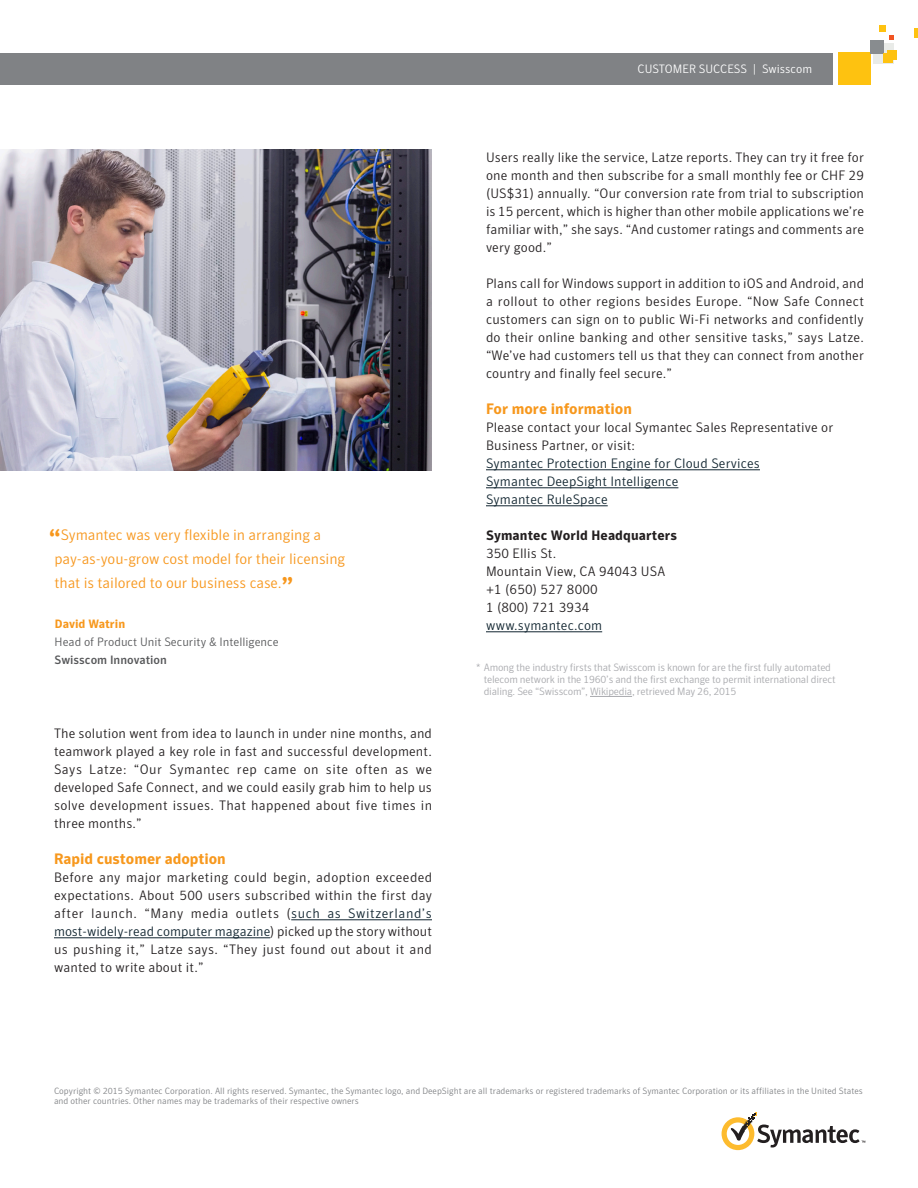
<style>
.page{position:relative;width:918px;height:1188px;background:#fff}
.page>*{position:absolute;margin:0;border:0;box-sizing:border-box;transform-origin:0 0}
.Quote_Right{font:300 15px/24px "Symantec Sans";letter-spacing:-.005em;color:#f7971d}
.Subhead{font:700 15px "Symantec Sans";color:#f7981d}
.Body_Copy{font:300 13.5px/18px "Symantec Sans";letter-spacing:.01em;color:#231f20;text-align:justify}
.Body_Copy-2{font:300 13.5px "Symantec Sans";letter-spacing:.01em;color:#112530}
.Body_Copy-3{font:700 13.5px "Symantec Sans";letter-spacing:.01em;color:#231f20}
.Quote_-_Job_Title{font:300 12px "Symantec Sans";color:#57585a}
.t1{font:300 12px "Symantec Sans";color:#fff}
.Quote_-_Company_Name{font:500 12px "Symantec Sans";color:#57585a}
.Quote_-_Name{font:700 12px "Symantec Sans";color:#f7981d}
.t2{font:300 10.5px/12px "Symantec Sans";letter-spacing:-.02em;color:#a8a9ad}
.t3{font:300 9px/9.9px "Symantec Sans";color:#808285}
.s1{font-weight:700;font-size:24px}
.s2{color:#112530}
</style>
<div class="page">
<svg style="left:722px;top:1112px;width:143px;height:38px"></svg>
<div style="left:0;top:53px;width:833px;height:32px;background:#808285"></div>
<div style="left:873px;top:43px;width:21px;height:21px;background:#e9ebe8"></div>
<div style="left:839px;top:52px;width:32px;height:33px;background:#fec210"></div>
<div style="left:870px;top:40px;width:14px;height:14px;background:#888c8f"></div>
<div style="left:888px;top:50px;width:9px;height:9px;background:#fec210"></div>
<svg style="left:915px;top:28px;width:3px;height:10px"></svg>
<div style="left:879px;top:25px;width:7px;height:7px;background:#fec210"></div>
<div style="left:884px;top:54px;width:9px;height:9px;background:#fec210"></div>
<svg style="left:889px;top:35px;width:5px;height:5px"></svg>
<hr style="left:291px;top:920px;width:141px;height:1px;background:#112530">
<hr style="left:54px;top:938px;width:216px;height:1px;background:#112530">
<hr style="left:486px;top:470px;width:274px;height:1px;background:#112530">
<hr style="left:486px;top:488px;width:192px;height:1px;background:#112530">
<hr style="left:486px;top:506px;width:122px;height:1px;background:#112530">
<hr style="left:486px;top:632px;width:116px;height:1px;background:#112530">
<hr style="left:590px;top:696px;width:42px;height:1px;background:#a8a9ad">
<img style="left:0;top:149px;width:432px;height:321px">
<p class="Quote_Right" style="left:54px;top:523px;width:292px;text-indent:-5px"><span class="s1">“</span>Symantec was very flexible in arranging a pay-as-you-grow cost model for their licensing that is tailored to our business case.<span class="s1">”</span></p>
<p class="Quote_-_Name" style="left:55px;top:616px;width:72px">David Watrin</p>
<p class="Quote_-_Job_Title" style="left:55px;top:634px;width:225px">Head of Product Unit Security &amp; Intelligence</p>
<p class="Quote_-_Company_Name" style="left:55px;top:652px;width:114px">Swisscom Innovation</p>
<p class="Body_Copy" style="left:54px;top:724px;width:380px">The solution went from idea to launch in under nine months, and teamwork played a key role in fast and successful development.<br>Says Latze: “Our Symantec rep came on site often as we developed Safe Connect, and we could easily grab him to help us solve development issues. That happened about five times in three months.”</p>
<p class="Subhead" style="left:54px;top:850px;width:173px">Rapid customer adoption</p>
<p class="Body_Copy" style="left:54px;top:868px;width:380px">Before any major marketing could begin, adoption exceeded expectations. About 500 users subscribed within the first day after launch. “Many media outlets (<span class="s2">such as Switzerland’s most-widely-read computer magazine</span>) picked up the story without us pushing it,” Latze says. “They just found out about it and wanted to write about it.”</p>
<p class="t1" style="left:638px;top:62px;width:176px">CUSTOMER SUCCESS | Swisscom</p>
<p class="Body_Copy" style="left:486px;top:148px;width:380px">Users really like the service, Latze reports. They can try it free for one month and then subscribe for a small monthly fee or CHF 29 (US$31) annually. “Our conversion rate from trial to subscription is 15 percent, which is higher than other mobile applications we’re familiar with,” she says. “And customer ratings and comments are very good.”</p>
<p class="Body_Copy" style="left:486px;top:274px;width:380px">Plans call for Windows support in addition to iOS and Android, and a rollout to other regions besides Europe. “Now Safe Connect customers can sign on to public Wi-Fi networks and confidently do their online banking and other sensitive tasks,” says Latze. “We’ve had customers tell us that they can connect from another country and finally feel secure.”</p>
<p class="Subhead" style="left:486px;top:400px;width:147px">For more information</p>
<p class="Body_Copy" style="left:486px;top:418px;width:349px">Please contact your local Symantec Sales Representative or<br>Business Partner, or visit:</p>
<p class="Body_Copy-2" style="left:486px;top:455px;width:275px">Symantec Protection Engine for Cloud Services</p>
<p class="Body_Copy-2" style="left:486px;top:473px;width:194px">Symantec DeepSight Intelligence</p>
<p class="Body_Copy-2" style="left:486px;top:491px;width:123px">Symantec RuleSpace</p>
<p class="Body_Copy-3" style="left:486px;top:527px;width:193px">Symantec World Headquarters</p>
<p class="Body_Copy" style="left:486px;top:544px;width:72px">350 Ellis St.</p>
<p class="Body_Copy" style="left:486px;top:562px;width:181px">Mountain View, CA 94043 USA</p>
<p class="Body_Copy" style="left:486px;top:580px;width:113px">+1 (650) 527 8000</p>
<p class="Body_Copy" style="left:486px;top:598px;width:105px">1 (800) 721 3934</p>
<p class="Body_Copy-2" style="left:486px;top:617px;width:118px">www.symantec.com</p>
<p class="t2" style="left:484px;top:661px;width:353px;text-indent:-8px">* Among the industry firsts that Swisscom is known for are the first fully automated telecom network in the 1960’s and the first exchange to permit international direct dialing. See “Swisscom”, Wikipedia, retrieved May 26, 2015</p>
<p class="t3" style="left:54px;top:1086px;width:810px">Copyright © 2015 Symantec Corporation. All rights reserved. Symantec, the Symantec logo, and DeepSight are all trademarks or registered trademarks of Symantec Corporation or its affiliates in the United States and other countries. Other names may be trademarks of their respective owners</p>
</div>
